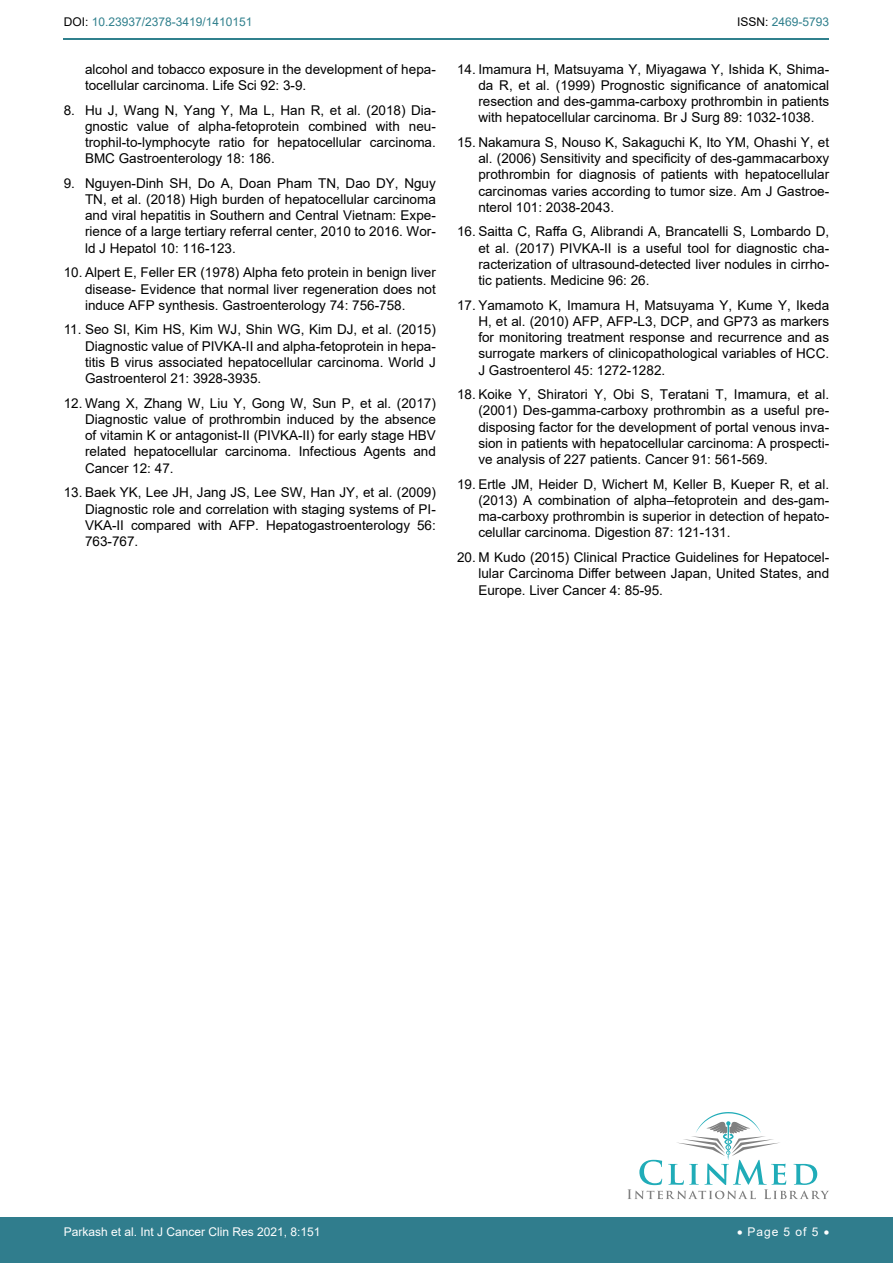
<style>
.page{position:relative;width:893px;height:1263px;background:#fff}
.page>*{position:absolute;margin:0;border:0;box-sizing:border-box;transform-origin:0 0}
.t1{font:13.5px/16.2px "Arial";color:#000;text-align:justify}
.t2{font:12px "Arial";color:#fff}
.t3{font:12px "Arial";color:#30808d}
.s1{color:#000}
</style>
<div class="page">
<div style="left:0;top:1217px;width:893px;height:46px;background:#307d8d"></div>
<hr style="left:64px;top:38px;width:765px;height:2px;background:#30808d">
<svg style="left:627px;top:1112px;width:202px;height:87px"></svg>
<p class="t3" style="left:64px;top:14px;width:190px"><span class="s1">DOI:</span> 10.23937/2378-3419/1410151</p>
<p class="t3" style="left:737px;top:14px;width:94px"><span class="s1">ISSN:</span> 2469-5793</p>
<p class="t1" style="left:85px;top:61px;width:352px">alcohol and tobacco exposure in the development of hepa&shy;tocellular carcinoma. Life Sci 92: 3-9.</p>
<p class="t1" style="left:85px;top:102px;width:352px;text-indent:-21px">8. Hu J, Wang N, Yang Y, Ma L, Han R, et al. (2018) Dia&shy;gnostic value of alpha-fetoprotein combined with neu&shy;trophil-to-lymphocyte ratio for hepatocellular carcinoma.<br>BMC Gastroenterology 18: 186.</p>
<p class="t1" style="left:85px;top:175px;width:352px;text-indent:-21px">9. Nguyen-Dinh SH, Do A, Doan Pham TN, Dao DY, Nguy TN, et al. (2018) High burden of hepatocellular carcinoma and viral hepatitis in Southern and Central Vietnam: Expe&shy;rience of a large tertiary referral center, 2010 to 2016. Wor&shy;ld J Hepatol 10: 116-123.</p>
<p class="t1" style="left:85px;top:264px;width:352px;text-indent:-21px">10. Alpert E, Feller ER (1978) Alpha feto protein in benign liver disease- Evidence that normal liver regeneration does not induce AFP synthesis. Gastroenterology 74: 756-758.</p>
<p class="t1" style="left:85px;top:322px;width:352px;text-indent:-21px">11. Seo SI, Kim HS, Kim WJ, Shin WG, Kim DJ, et al. (2015)<br>Diagnostic value of PIVKA-II and alpha-fetoprotein in hepa&shy;titis B virus associated hepatocellular carcinoma. World J Gastroenterol 21: 3928-3935.</p>
<p class="t1" style="left:85px;top:395px;width:352px;text-indent:-21px">12. Wang X, Zhang W, Liu Y, Gong W, Sun P, et al. (2017)<br>Diagnostic value of prothrombin induced by the absence of vitamin K or antagonist-II (PIVKA-II) for early stage HBV related hepatocellular carcinoma. Infectious Agents and Cancer 12: 47.</p>
<p class="t1" style="left:85px;top:484px;width:352px;text-indent:-21px">13. Baek YK, Lee JH, Jang JS, Lee SW, Han JY, et al. (2009)<br>Diagnostic role and correlation with staging systems of PI-VKA-II compared with AFP. Hepatogastroenterology 56:<br>763-767.</p>
<p class="t1" style="left:478px;top:61px;width:352px;text-indent:-21px">14. Imamura H, Matsuyama Y, Miyagawa Y, Ishida K, Shima&shy;da R, et al. (1999) Prognostic significance of anatomical resection and des-gamma-carboxy prothrombin in patients with hepatocellular carcinoma. Br J Surg 89: 1032-1038.</p>
<p class="t1" style="left:478px;top:134px;width:352px;text-indent:-21px">15. Nakamura S, Nouso K, Sakaguchi K, Ito YM, Ohashi Y, et al. (2006) Sensitivity and specificity of des-gammacarboxy prothrombin for diagnosis of patients with hepatocellular carcinomas varies according to tumor size. Am J Gastroe&shy;nterol 101: 2038-2043.</p>
<p class="t1" style="left:478px;top:223px;width:352px;text-indent:-21px">16. Saitta C, Raffa G, Alibrandi A, Brancatelli S, Lombardo D, et al. (2017) PIVKA-II is a useful tool for diagnostic cha&shy;racterization of ultrasound-detected liver nodules in cirrho&shy;tic patients. Medicine 96: 26.</p>
<p class="t1" style="left:478px;top:297px;width:352px;text-indent:-21px">17. Yamamoto K, Imamura H, Matsuyama Y, Kume Y, Ikeda H, et al. (2010) AFP, AFP-L3, DCP, and GP73 as markers for monitoring treatment response and recurrence and as surrogate markers of clinicopathological variables of HCC.<br>J Gastroenterol 45: 1272-1282.</p>
<p class="t1" style="left:478px;top:386px;width:352px;text-indent:-21px">18. Koike Y, Shiratori Y, Obi S, Teratani T, Imamura, et al. (2001) Des-gamma-carboxy prothrombin as a useful pre&shy;disposing factor for the development of portal venous inva&shy;sion in patients with hepatocellular carcinoma: A prospecti&shy;ve analysis of 227 patients. Cancer 91: 561-569.</p>
<p class="t1" style="left:478px;top:476px;width:352px;text-indent:-21px">19. Ertle JM, Heider D, Wichert M, Keller B, Kueper R, et al. (2013) A combination of alpha–fetoprotein and des-gam&shy;ma-carboxy prothrombin is superior in detection of hepato&shy;celullar carcinoma. Digestion 87: 121-131.</p>
<p class="t1" style="left:478px;top:549px;width:352px;text-indent:-21px">20. M Kudo (2015) Clinical Practice Guidelines for Hepatocel&shy;lular Carcinoma Differ between Japan, United States, and Europe. Liver Cancer 4: 85-95.</p>
<p class="t2" style="left:64px;top:1223px;width:258px">Parkash et al. Int J Cancer Clin Res 2021, 8:151</p>
<p class="t2" style="left:737px;top:1223px;width:94px">• Page 5 of 5 •</p>
</div>
